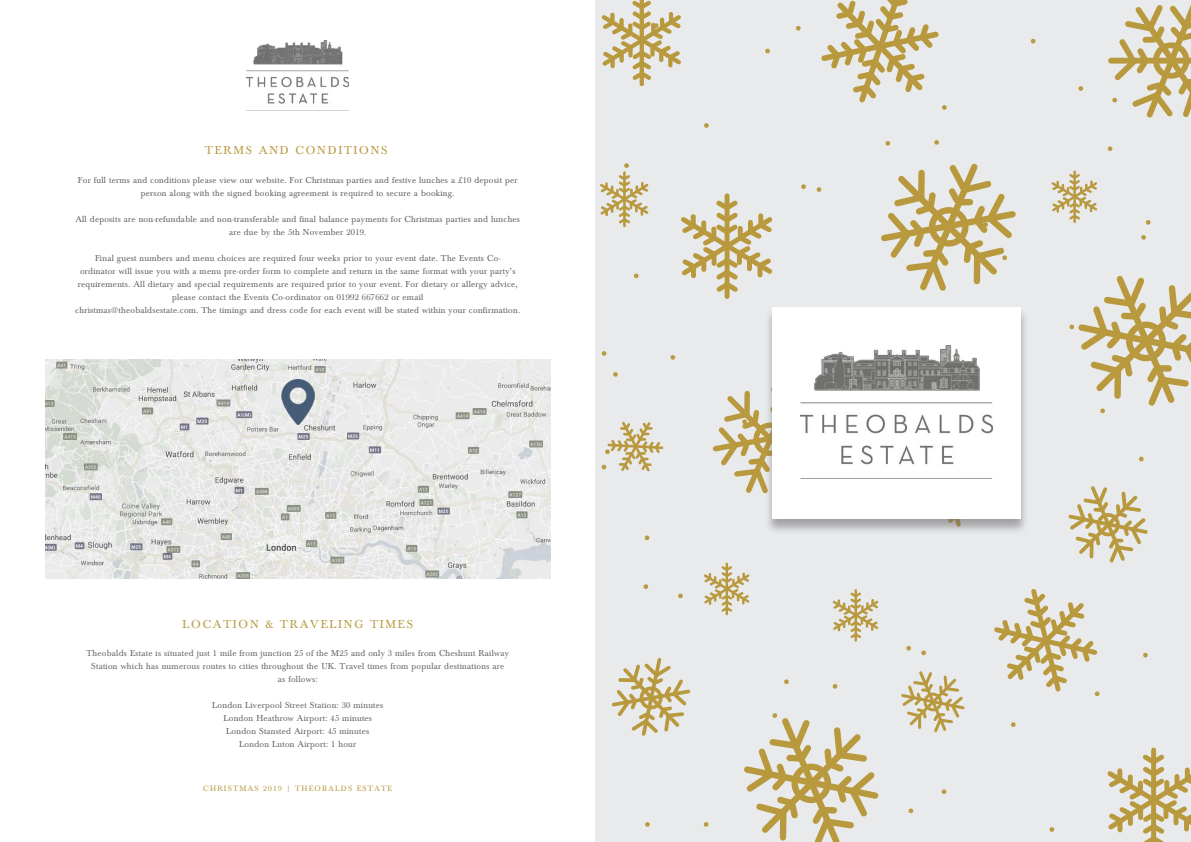
<style>
.page{position:relative;width:1191px;height:842px;background:#fff}
.page>*{position:absolute;margin:0;border:0;box-sizing:border-box;transform-origin:0 0}
.t1{font:12px "Baskerville";letter-spacing:.15em;color:#b9993e}
.t2{font:9px/13px "Baskerville";letter-spacing:.03em;color:#616164;text-align:center}
.t3{font:9px/13px "Baskerville";letter-spacing:.03em;color:#636366;text-align:center}
.t4{font:8px "Baskerville";letter-spacing:.15em;color:#b9993e}
</style>
<div class="page">
<div style="left:595px;top:0;width:596px;height:842px;background:#e9eaeb"></div>
<svg style="left:1107px;top:750px;width:84px;height:92px"></svg>
<svg style="left:1068px;top:486px;width:80px;height:77px"></svg>
<svg style="left:681px;top:196px;width:92px;height:100px"></svg>
<svg style="left:901px;top:671px;width:64px;height:62px"></svg>
<svg style="left:1051px;top:172px;width:47px;height:50px"></svg>
<svg style="left:703px;top:564px;width:47px;height:50px"></svg>
<svg style="left:832px;top:590px;width:47px;height:50px"></svg>
<svg style="left:611px;top:658px;width:80px;height:78px"></svg>
<svg style="left:1143px;top:653px;width:4px;height:4px"></svg>
<svg style="left:994px;top:589px;width:106px;height:107px"></svg>
<svg style="left:1011px;top:722px;width:4px;height:5px"></svg>
<svg style="left:921px;top:650px;width:5px;height:5px"></svg>
<svg style="left:906px;top:646px;width:5px;height:4px"></svg>
<svg style="left:832px;top:684px;width:5px;height:5px"></svg>
<svg style="left:744px;top:713px;width:135px;height:129px"></svg>
<svg style="left:784px;top:679px;width:4px;height:5px"></svg>
<svg style="left:645px;top:822px;width:5px;height:5px"></svg>
<svg style="left:704px;top:822px;width:4px;height:5px"></svg>
<svg style="left:908px;top:808px;width:5px;height:5px"></svg>
<svg style="left:941px;top:789px;width:5px;height:5px"></svg>
<svg style="left:1049px;top:827px;width:5px;height:5px"></svg>
<svg style="left:1139px;top:457px;width:4px;height:4px"></svg>
<svg style="left:1069px;top:276px;width:122px;height:137px"></svg>
<svg style="left:1141px;top:235px;width:4px;height:5px"></svg>
<svg style="left:1145px;top:220px;width:5px;height:5px"></svg>
<svg style="left:1107px;top:146px;width:5px;height:5px"></svg>
<svg style="left:1078px;top:86px;width:5px;height:5px"></svg>
<svg style="left:1109px;top:5px;width:82px;height:113px"></svg>
<svg style="left:881px;top:163px;width:135px;height:128px"></svg>
<svg style="left:613px;top:372px;width:5px;height:5px"></svg>
<svg style="left:634px;top:273px;width:4px;height:5px"></svg>
<svg style="left:670px;top:355px;width:5px;height:5px"></svg>
<svg style="left:601px;top:421px;width:63px;height:51px"></svg>
<svg style="left:645px;top:535px;width:4px;height:5px"></svg>
<svg style="left:678px;top:593px;width:5px;height:5px"></svg>
<svg style="left:643px;top:584px;width:5px;height:5px"></svg>
<svg style="left:602px;top:351px;width:4px;height:5px"></svg>
<svg style="left:600px;top:163px;width:49px;height:63px"></svg>
<svg style="left:704px;top:123px;width:4px;height:5px"></svg>
<svg style="left:801px;top:184px;width:5px;height:5px"></svg>
<svg style="left:816px;top:187px;width:5px;height:5px"></svg>
<svg style="left:885px;top:141px;width:5px;height:5px"></svg>
<svg style="left:934px;top:140px;width:5px;height:5px"></svg>
<svg style="left:796px;top:26px;width:4px;height:5px"></svg>
<svg style="left:765px;top:49px;width:5px;height:4px"></svg>
<svg style="left:601px;top:0;width:80px;height:84px"></svg>
<svg style="left:821px;top:0;width:125px;height:110px"></svg>
<svg style="left:1030px;top:39px;width:5px;height:4px"></svg>
<svg style="left:712px;top:391px;width:52px;height:102px"></svg>
<div style="left:764px;top:308px;width:264px;height:226px;background:#636366;opacity:.52"></div>
<div style="left:772px;top:307px;width:248px;height:212px;background:#fff"></div>
<img style="left:800px;top:346px;width:192px;height:119px">
<img style="left:247px;top:40px;width:102px;height:64px">
<img style="left:45px;top:360px;width:505px;height:218px">
<img style="left:275px;top:379px;width:45px;height:45px">
<h1 class="t1" style="left:205px;top:143px;width:183px">TERMS AND CONDITIONS</h1>
<p class="t2" style="left:78px;top:174px;width:441px">For full terms and conditions please view our website. For Christmas parties and festive lunches a £10 deposit per person along with the signed booking agreement is required to secure a booking.</p>
<p class="t2" style="left:75px;top:213px;width:446px">All deposits are non-refundable and non-transferable and final balance payments for Christmas parties and lunches are due by the 5th November 2019.</p>
<p class="t2" style="left:75px;top:252px;width:446px">Final guest numbers and menu choices are required four weeks prior to your event date. The Events Co-<br>ordinator will issue you with a menu pre-order form to complete and return in the same format with your party’s requirements. All dietary and special requirements are required prior to your event. For dietary or allergy advice, please contact the Events Co-ordinator on 01992 667662 or email<br>christmas@theobaldsestate.com. The timings and dress code for each event will be stated within your confirmation.</p>
<h1 class="t1" style="left:183px;top:617px;width:232px">LOCATION &amp; TRAVELING TIMES</h1>
<p class="t3" style="left:87px;top:647px;width:424px">Theobalds Estate is situated just 1 mile from junction 25 of the M25 and only 3 miles from Cheshunt Railway<br>Station which has numerous routes to cities throughout the UK. Travel times from popular destinations are as follows:</p>
<p class="t3" style="left:212px;top:699px;width:173px">London Liverpool Street Station: 30 minutes London Heathrow Airport: 45 minutes London Stansted Airport: 45 minutes London Luton Airport: 1 hour</p>
<p class="t4" style="left:203px;top:784px;width:190px">CHRISTMAS 2019 | THEOBALDS ESTATE</p>
</div>
